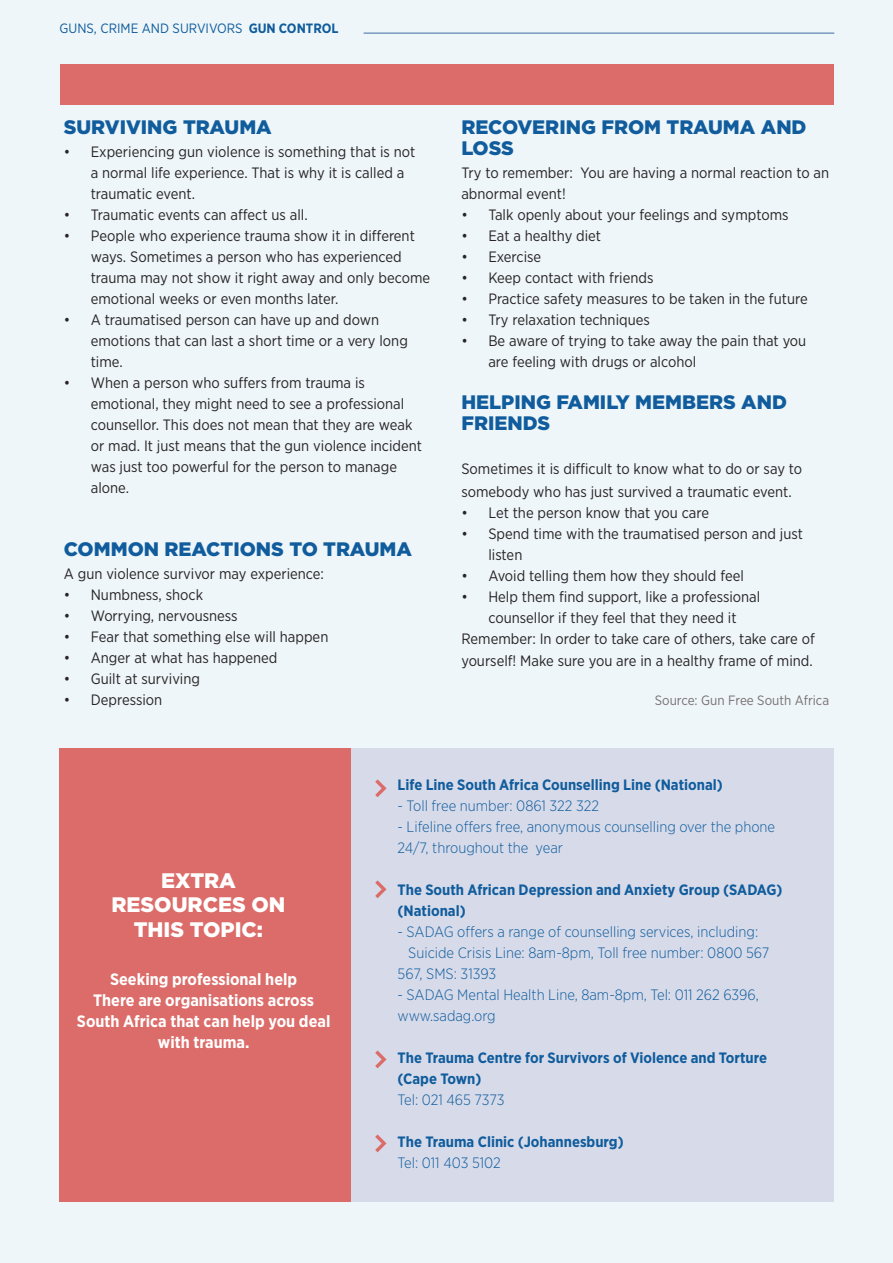
<style>
.page{position:relative;width:893px;height:1263px;background:#eef6f9}
.page>*{position:absolute;margin:0;border:0;box-sizing:border-box;transform-origin:0 0}
.t1{font:900 21px/24.5px "Gotham";color:#fff;text-align:center}
.t2{font:900 19.5px/21px "Gotham";color:#105c9c}
.t3{font:700 16.5px/21px "Gotham Narrow";color:#fff;text-align:center}
.t4{font:15px/21px "Gotham Narrow";color:#282425}
.t5{font:300 15px/21px "Gotham Narrow";color:#105c9c}
.t6{font:700 15px/21px "Gotham Narrow";color:#105c9c}
.t7{font:300 15px "Gotham Narrow";color:#115c9d}
.t8{font:13.5px "Gotham Narrow";color:#105c9c}
.t9{font:13.5px "Gotham Narrow";color:#787171}
.s1{font-weight:700}
</style>
<div class="page">
<hr style="left:364px;top:33px;width:470px;height:1px;background:#406ba5">
<div style="left:60px;top:64px;width:773px;height:40px;background:#db6c69"></div>
<div style="left:351px;top:748px;width:482px;height:454px;background:#d6dae9"></div>
<div style="left:60px;top:748px;width:291px;height:454px;background:#db6c69"></div>
<svg style="left:375px;top:779px;width:11px;height:18px"></svg>
<svg style="left:375px;top:880px;width:11px;height:18px"></svg>
<svg style="left:375px;top:1050px;width:11px;height:18px"></svg>
<svg style="left:375px;top:1134px;width:11px;height:18px"></svg>
<p class="t8" style="left:60px;top:20px;width:281px">GUNS, CRIME AND SURVIVORS <span class="s1">GUN CONTROL</span></p>
<h2 class="t2" style="left:64px;top:116px;width:210px">SURVIVING TRAUMA</h2>
<p class="t4" style="left:91px;top:141px;width:326px;text-indent:-27px">• Experiencing gun violence is something that is not a normal life experience. That is why it is called a traumatic event.</p>
<p class="t4" style="left:64px;top:204px;width:245px">• Traumatic events can affect us all.</p>
<p class="t4" style="left:91px;top:225px;width:341px;text-indent:-27px">• People who experience trauma show it in different ways. Sometimes a person who has experienced trauma may not show it right away and only become emotional weeks or even months later.</p>
<p class="t4" style="left:91px;top:309px;width:319px;text-indent:-27px">• A traumatised person can have up and down emotions that can last a short time or a very long time.</p>
<p class="t4" style="left:91px;top:372px;width:333px;text-indent:-27px">• When a person who suffers from trauma is emotional, they might need to see a professional counsellor. This does not mean that they are weak or mad. It just means that the gun violence incident was just too powerful for the person to manage alone.</p>
<h2 class="t2" style="left:64px;top:538px;width:350px">COMMON REACTIONS TO TRAUMA</h2>
<p class="t4" style="left:64px;top:563px;width:262px">A gun violence survivor may experience:</p>
<p class="t4" style="left:64px;top:584px;width:141px">• Numbness, shock</p>
<p class="t4" style="left:64px;top:605px;width:175px">• Worrying, nervousness</p>
<p class="t4" style="left:64px;top:626px;width:266px">• Fear that something else will happen</p>
<p class="t4" style="left:64px;top:647px;width:215px">• Anger at what has happened</p>
<p class="t4" style="left:64px;top:668px;width:138px">• Guilt at surviving</p>
<p class="t4" style="left:64px;top:689px;width:100px">• Depression</p>
<h2 class="t2" style="left:461px;top:116px;width:347px">RECOVERING FROM TRAUMA AND<br>LOSS</h2>
<p class="t4" style="left:461px;top:162px;width:369px">Try to remember: You are having a normal reaction to an abnormal event!</p>
<p class="t4" style="left:461px;top:204px;width:329px">• Talk openly about your feelings and symptoms</p>
<p class="t4" style="left:461px;top:225px;width:141px">• Eat a healthy diet</p>
<p class="t4" style="left:461px;top:246px;width:81px">• Exercise</p>
<p class="t4" style="left:461px;top:267px;width:194px">• Keep contact with friends</p>
<p class="t4" style="left:461px;top:288px;width:348px">• Practice safety measures to be taken in the future</p>
<p class="t4" style="left:461px;top:309px;width:190px">• Try relaxation techniques</p>
<p class="t4" style="left:488px;top:330px;width:319px;text-indent:-27px">• Be aware of trying to take away the pain that you are feeling with drugs or alcohol</p>
<h2 class="t2" style="left:461px;top:391px;width:327px">HELPING FAMILY MEMBERS AND<br>FRIENDS</h2>
<p class="t4" style="left:461px;top:457px;width:342px;line-height:22.5px">Sometimes it is difficult to know what to do or say to somebody who has just survived a traumatic event.</p>
<p class="t4" style="left:461px;top:502px;width:249px">• Let the person know that you care</p>
<p class="t4" style="left:488px;top:523px;width:316px;text-indent:-27px">• Spend time with the traumatised person and just listen</p>
<p class="t4" style="left:461px;top:565px;width:284px">• Avoid telling them how they should feel</p>
<p class="t4" style="left:461px;top:586px;width:300px">• Help them find support, like a professional</p>
<p class="t4" style="left:488px;top:607px;width:250px">counsellor if they feel that they need it</p>
<p class="t4" style="left:461px;top:628px;width:355px">Remember: In order to take care of others, take care of</p>
<p class="t4" style="left:461px;top:650px;width:353px">yourself! Make sure you are in a healthy frame of mind.</p>
<p class="t9" style="left:655px;top:692px;width:176px">Source: Gun Free South Africa</p>
<h1 class="t1" style="left:111px;top:868px;width:176px">EXTRA<br>RESOURCES ON<br>THIS TOPIC:</h1>
<p class="t3" style="left:77px;top:968px;width:255px">Seeking professional help<br>There are organisations across<br>South Africa that can help you deal with trauma.</p>
<p class="t6" style="left:398px;top:774px;width:327px">Life Line South Africa Counselling Line (National)</p>
<p class="t5" style="left:398px;top:795px;width:203px">- Toll free number: 0861 322 322</p>
<p class="t5" style="left:398px;top:816px;width:379px">- Lifeline offers free, anonymous counselling over the phone<br>24/7, throughout the year</p>
<p class="t6" style="left:398px;top:879px;width:387px">The South African Depression and Anxiety Group (SADAG) (National)</p>
<p class="t5" style="left:398px;top:921px;width:362px">- SADAG offers a range of counselling services, including:</p>
<p class="t5" style="left:408px;top:942px;width:363px">Suicide Crisis Line: 8am-8pm, Toll free number: 0800 567</p>
<p class="t5" style="left:398px;top:963px;width:100px">567, SMS: 31393</p>
<p class="t5" style="left:398px;top:984px;width:363px">- SADAG Mental Health Line, 8am-8pm, Tel: 011 262 6396,</p>
<p class="t7" style="left:398px;top:1007px;width:100px">www.sadag.org</p>
<p class="t6" style="left:398px;top:1047px;width:371px">The Trauma Centre for Survivors of Violence and Torture (Cape Town)</p>
<p class="t5" style="left:398px;top:1089px;width:108px">Tel: 021 465 7373</p>
<p class="t6" style="left:398px;top:1131px;width:228px">The Trauma Clinic (Johannesburg)</p>
<p class="t5" style="left:398px;top:1152px;width:105px">Tel: 011 403 5102</p>
</div>
